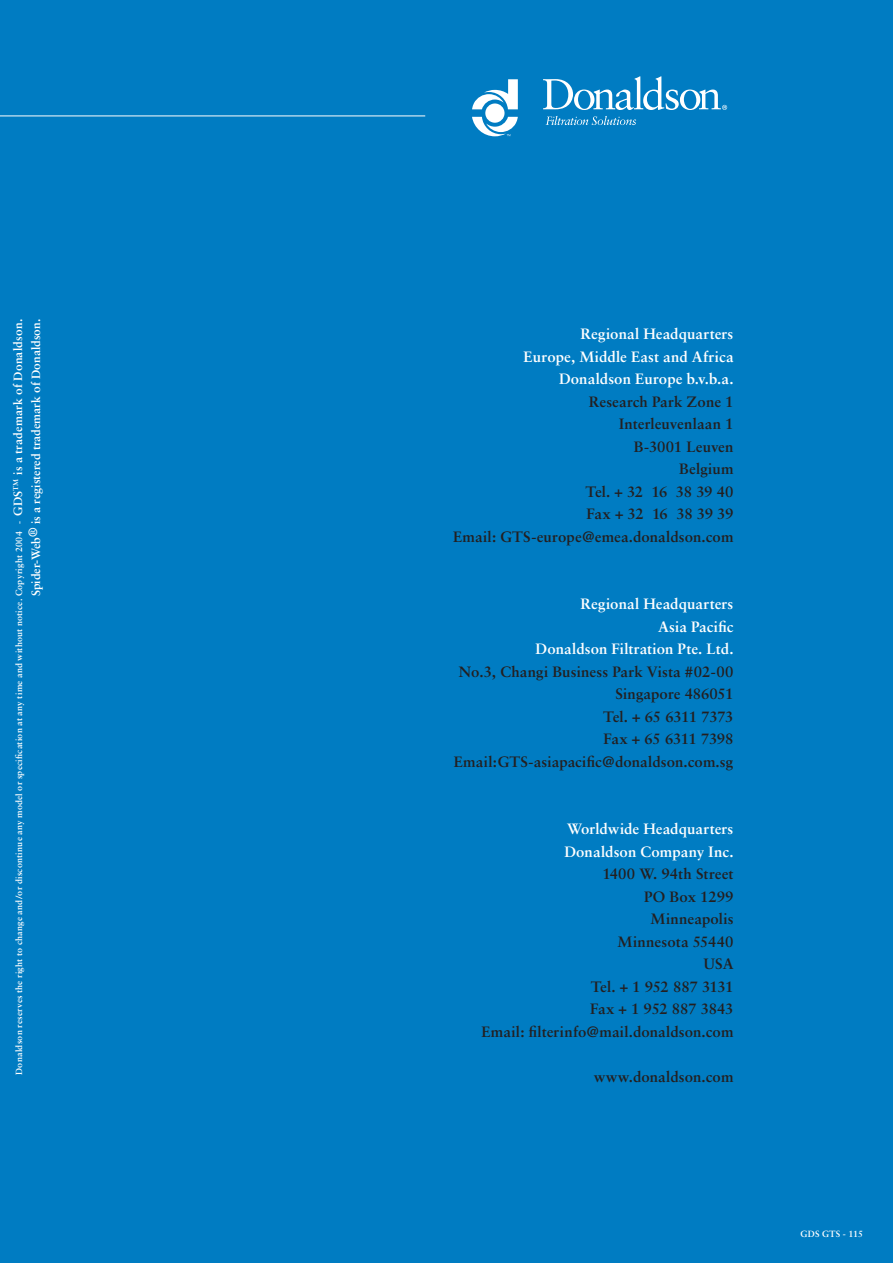
<style>
.page{position:relative;width:893px;height:1263px;background:#007cc2}
.page>*{position:absolute;margin:0;border:0;box-sizing:border-box;transform-origin:0 0}
.Adres_blauw{font:700 15px "Sabon";letter-spacing:.005em;color:#231f20}
.Adres_wit{font:700 15px "Sabon";letter-spacing:.005em;color:#fff}
.Adres_blauw-2{font:700 15px "Sabon";letter-spacing:-.02em;color:#231f20}
.Adres_blauw-3{font:700 15px "Sabon";letter-spacing:-.03em;color:#231f20}
.Adres_blauw-4{font:700 15px "Sabon";letter-spacing:-.015em;color:#231f20}
.Adres_blauw-5{font:700 15px "Sabon";letter-spacing:.005em;color:#fff}
.Adres_wit-2{font:700 12px "Sabon";color:#fff}
.Adres_wit-3{font:700 9px "Sabon";letter-spacing:.025em;color:#fff}
.Adres_blauw-6{font:700 9px "Sabon";letter-spacing:.025em;color:#fff}
.s1{font-size:12px}
</style>
<div class="page">
<hr style="left:0;top:116px;width:425px;height:1px;background:#fff">
<svg style="left:546px;top:116px;width:90px;height:9px"></svg>
<svg style="left:543px;top:76px;width:184px;height:34px"></svg>
<svg style="left:472px;top:79px;width:46px;height:57px"></svg>
<p class="Adres_wit-3" style="left:13px;top:1075px;width:757px;rotate:-90deg">Donaldson reserves the right to change and/or discontinue any model or specification at any time and without notice. Copyright 2004 - <span class="s1">GDS</span><sup>TM</sup> <span class="s1">is a trademark of Donaldson.</span></p>
<p class="Adres_wit-2" style="left:28px;top:596px;width:279px;rotate:-90deg">Spider-Web® is a registered trademark of Donaldson.</p>
<p class="Adres_wit" style="left:581px;top:324px;width:154px">Regional Headquarters</p>
<p class="Adres_wit" style="left:524px;top:347px;width:211px">Europe, Middle East and Africa</p>
<p class="Adres_blauw-5" style="left:559px;top:369px;width:176px">Donaldson Europe b.v.b.a.</p>
<p class="Adres_blauw" style="left:589px;top:392px;width:146px">Research Park Zone 1</p>
<p class="Adres_blauw" style="left:619px;top:414px;width:116px">Interleuvenlaan 1</p>
<p class="Adres_blauw" style="left:634px;top:437px;width:101px">B-3001 Leuven</p>
<p class="Adres_blauw" style="left:679px;top:459px;width:56px">Belgium</p>
<p class="Adres_blauw-3" style="left:586px;top:482px;width:149px">Tel. + 32 16 38 39 40</p>
<p class="Adres_blauw-3" style="left:586px;top:504px;width:148px">Fax + 32 16 38 39 39</p>
<p class="Adres_blauw" style="left:453px;top:527px;width:282px">Email: GTS-europe@emea.donaldson.com</p>
<p class="Adres_wit" style="left:581px;top:594px;width:154px">Regional Headquarters</p>
<p class="Adres_wit" style="left:658px;top:617px;width:77px">Asia Pacific</p>
<p class="Adres_wit" style="left:536px;top:639px;width:199px">Donaldson Filtration Pte. Ltd.</p>
<p class="Adres_blauw" style="left:459px;top:662px;width:276px">No.3, Changi Business Park Vista #02-00</p>
<p class="Adres_blauw" style="left:615px;top:684px;width:120px">Singapore 486051</p>
<p class="Adres_blauw-4" style="left:603px;top:707px;width:132px">Tel. + 65 6311 7373</p>
<p class="Adres_blauw-4" style="left:603px;top:729px;width:132px">Fax + 65 6311 7398</p>
<p class="Adres_blauw" style="left:454px;top:752px;width:281px">Email:GTS-asiapacific@donaldson.com.sg</p>
<p class="Adres_wit" style="left:567px;top:819px;width:168px">Worldwide Headquarters</p>
<p class="Adres_wit" style="left:564px;top:842px;width:171px">Donaldson Company Inc.</p>
<p class="Adres_blauw" style="left:602px;top:864px;width:133px">1400 W. 94th Street</p>
<p class="Adres_blauw" style="left:644px;top:887px;width:91px">PO Box 1299</p>
<p class="Adres_blauw" style="left:651px;top:909px;width:84px">Minneapolis</p>
<p class="Adres_blauw" style="left:618px;top:932px;width:117px">Minnesota 55440</p>
<p class="Adres_blauw" style="left:704px;top:954px;width:31px">USA</p>
<p class="Adres_blauw-2" style="left:591px;top:977px;width:144px">Tel. + 1 952 887 3131</p>
<p class="Adres_blauw-2" style="left:590px;top:999px;width:145px">Fax + 1 952 887 3843</p>
<p class="Adres_blauw" style="left:481px;top:1022px;width:254px">Email: filterinfo@mail.donaldson.com</p>
<p class="Adres_blauw" style="left:594px;top:1067px;width:141px">www.donaldson.com</p>
<p class="Adres_blauw-6" style="left:800px;top:1228px;width:64px">GDS GTS - 115</p>
</div>
